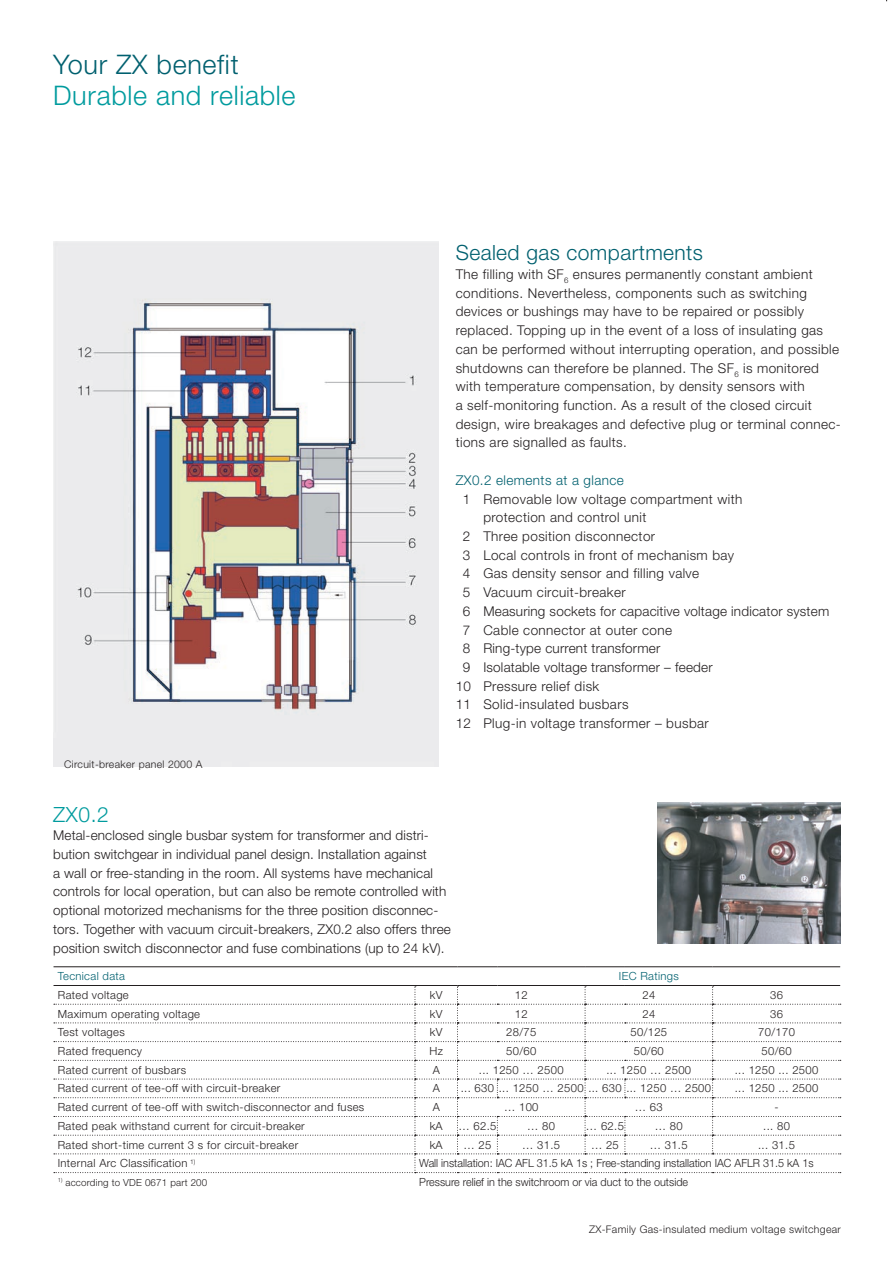
<style>
.page{position:relative;width:893px;height:1263px;background:#fff}
.page>*{position:absolute;margin:0;border:0;box-sizing:border-box;transform-origin:0 0}
.t1{font:300 27px "Helvetica Neue LT Std";letter-spacing:.025em;color:#009b9e}
.t2{font:300 27px "Helvetica Neue LT Std";letter-spacing:.025em;color:#00606f}
.t3{font:300 21px "Helvetica Neue LT Std";letter-spacing:.02em;color:#00606f}
.t4{font:300 21px "Helvetica Neue LT Std";color:#009b9e}
.t5{font:300 13.5px/18.8px "Helvetica Neue LT Std";letter-spacing:.03em;color:#231f20}
.t6{font:300 13.5px/18.8px "Helvetica Neue LT Std";letter-spacing:.01em;color:#231f20}
.t7{font:300 13.5px "Helvetica Neue LT Std";letter-spacing:.03em;color:#00606f}
.t8{font:300 11.25px "Helvetica Neue LT Std";letter-spacing:.03em;color:#231f20}
.t9{font:300 11.25px "Helvetica Neue LT Std";color:#231f20;scale:.96 1}
.t10{font:300 11.25px "Helvetica Neue LT Std";letter-spacing:.03em;color:#00606f}
.t11{font:300 10.5px "Helvetica Neue LT Std";letter-spacing:.03em;color:#231f20}
.t12{font:300 9.75px "Helvetica Neue LT Std";letter-spacing:.02em;color:#231f20}
</style>
<div class="page">
<img style="left:54px;top:242px;width:385px;height:524px">
<img style="left:657px;top:803px;width:184px;height:141px">
<hr style="left:54px;top:966px;width:361px;height:1px;background:#231f20">
<hr style="left:415px;top:966px;width:42px;height:1px;background:#231f20">
<hr style="left:457px;top:966px;width:40px;height:1px;background:#231f20">
<hr style="left:497px;top:966px;width:88px;height:1px;background:#231f20">
<hr style="left:585px;top:966px;width:40px;height:1px;background:#231f20">
<hr style="left:625px;top:966px;width:88px;height:1px;background:#231f20">
<hr style="left:713px;top:966px;width:127px;height:1px;background:#231f20">
<hr style="left:54px;top:985px;width:361px;height:1px;background:#231f20">
<hr style="left:415px;top:985px;width:42px;height:1px;background:#231f20">
<hr style="left:457px;top:985px;width:40px;height:1px;background:#231f20">
<hr style="left:497px;top:985px;width:88px;height:1px;background:#231f20">
<hr style="left:585px;top:985px;width:40px;height:1px;background:#231f20">
<hr style="left:625px;top:985px;width:88px;height:1px;background:#231f20">
<hr style="left:713px;top:985px;width:127px;height:1px;background:#231f20">
<svg style="left:54px;top:986px;width:787px;height:187px"></svg>
<h1 class="t2" style="left:53px;top:48px;width:187px">Your ZX benefit</h1>
<h1 class="t1" style="left:53px;top:79px;width:244px">Durable and reliable</h1>
<p class="t11" style="left:64px;top:757px;width:140px">Circuit-breaker panel 2000 A</p>
<h2 class="t4" style="left:53px;top:801px;width:57px">ZX0.2</h2>
<h2 class="t3" style="left:456px;top:240px;width:249px">Sealed gas compartments</h2>
<p class="t5" style="left:456px;top:264px;width:387px">The filling with SF<sub>6</sub> ensures permanently constant ambient conditions. Nevertheless, components such as switching devices or bushings may have to be repaired or possibly replaced. Topping up in the event of a loss of insulating gas can be performed without interrupting operation, and possible shutdowns can therefore be planned. The SF<sub>6</sub> is monitored with temperature compensation, by density sensors with<br>a self-monitoring function. As a result of the closed circuit design, wire breakages and defective plug or terminal connec&shy;tions are signalled as faults.</p>
<p class="t7" style="left:456px;top:472px;width:170px">ZX0.2 elements at a glance</p>
<p class="t5" style="left:463px;top:489px;width:281px">1 Removable low voltage compartment with</p>
<p class="t5" style="left:483px;top:508px;width:165px">protection and control unit</p>
<p class="t5" style="left:463px;top:526px;width:194px">2 Three position disconnector</p>
<p class="t5" style="left:463px;top:545px;width:273px">3 Local controls in front of mechanism bay</p>
<p class="t5" style="left:463px;top:564px;width:238px">4 Gas density sensor and filling valve</p>
<p class="t5" style="left:463px;top:583px;width:164px">5 Vacuum circuit-breaker</p>
<p class="t5" style="left:463px;top:601px;width:368px">6 Measuring sockets for capacitive voltage indicator system</p>
<p class="t5" style="left:463px;top:620px;width:211px">7 Cable connector at outer cone</p>
<p class="t5" style="left:463px;top:639px;width:199px">8 Ring-type current transformer</p>
<p class="t5" style="left:463px;top:657px;width:251px">9 Isolatable voltage transformer – feeder</p>
<p class="t5" style="left:456px;top:676px;width:145px">10 Pressure relief disk</p>
<p class="t5" style="left:456px;top:695px;width:174px">11 Solid-insulated busbars</p>
<p class="t5" style="left:456px;top:714px;width:255px">12 Plug-in voltage transformer – busbar</p>
<p class="t6" style="left:53px;top:826px;width:399px">Metal-enclosed single busbar system for transformer and distri&shy;bution switchgear in individual panel design. Installation against<br>a wall or free-standing in the room. All systems have mechanical controls for local operation, but can also be remote controlled with optional motorized mechanisms for the three position disconnec&shy;tors. Together with vacuum circuit-breakers, ZX0.2 also offers three position switch disconnector and fuse combinations (up to 24 kV).</p>
<p class="t10" style="left:58px;top:969px;width:69px">Tecnical data</p>
<p class="t10" style="left:619px;top:969px;width:62px">IEC Ratings</p>
<p class="t8" style="left:58px;top:988px;width:72px">Rated voltage</p>
<p class="t8" style="left:430px;top:988px;width:14px">kV</p>
<p class="t8" style="left:515px;top:988px;width:14px">12</p>
<p class="t8" style="left:642px;top:988px;width:14px">24</p>
<p class="t8" style="left:770px;top:988px;width:14px">36</p>
<p class="t8" style="left:58px;top:1007px;width:144px">Maximum operating voltage</p>
<p class="t8" style="left:430px;top:1007px;width:14px">kV</p>
<p class="t8" style="left:515px;top:1007px;width:14px">12</p>
<p class="t8" style="left:642px;top:1007px;width:14px">24</p>
<p class="t8" style="left:770px;top:1007px;width:14px">36</p>
<p class="t8" style="left:58px;top:1025px;width:68px">Test voltages</p>
<p class="t8" style="left:430px;top:1025px;width:14px">kV</p>
<p class="t8" style="left:506px;top:1025px;width:32px">28/75</p>
<p class="t8" style="left:630px;top:1025px;width:38px">50/125</p>
<p class="t8" style="left:758px;top:1025px;width:38px">70/170</p>
<p class="t8" style="left:58px;top:1044px;width:86px">Rated frequency</p>
<p class="t8" style="left:429px;top:1044px;width:15px">Hz</p>
<p class="t8" style="left:506px;top:1044px;width:32px">50/60</p>
<p class="t8" style="left:634px;top:1044px;width:32px">50/60</p>
<p class="t8" style="left:761px;top:1044px;width:32px">50/60</p>
<p class="t8" style="left:58px;top:1063px;width:130px">Rated current of busbars</p>
<p class="t8" style="left:433px;top:1063px;width:9px">A</p>
<p class="t8" style="left:479px;top:1063px;width:86px">... 1250 … 2500</p>
<p class="t8" style="left:606px;top:1063px;width:86px">... 1250 … 2500</p>
<p class="t8" style="left:735px;top:1063px;width:85px">... 1250 ... 2500</p>
<p class="t8" style="left:58px;top:1081px;width:224px">Rated current of tee-off with circuit-breaker</p>
<p class="t8" style="left:433px;top:1081px;width:9px">A</p>
<p class="t8" style="left:461px;top:1081px;width:252px">... 630 ... 1250 … 2500 ... 630 ... 1250 … 2500</p>
<p class="t8" style="left:735px;top:1081px;width:85px">... 1250 ... 2500</p>
<p class="t8" style="left:58px;top:1100px;width:308px">Rated current of tee-off with switch-disconnector and fuses</p>
<p class="t8" style="left:433px;top:1100px;width:9px">A</p>
<p class="t8" style="left:504px;top:1100px;width:36px">… 100</p>
<p class="t8" style="left:635px;top:1100px;width:29px">… 63</p>
<p class="t8" style="left:774px;top:1100px;width:6px">-</p>
<p class="t8" style="left:58px;top:1119px;width:248px">Rated peak withstand current for circuit-breaker</p>
<p class="t8" style="left:430px;top:1119px;width:15px">kA</p>
<p class="t8" style="left:458px;top:1119px;width:39px">… 62.5</p>
<p class="t8" style="left:527px;top:1119px;width:29px">… 80</p>
<p class="t8" style="left:586px;top:1119px;width:39px">… 62.5</p>
<p class="t8" style="left:655px;top:1119px;width:29px">… 80</p>
<p class="t8" style="left:763px;top:1119px;width:28px">... 80</p>
<p class="t8" style="left:58px;top:1138px;width:242px">Rated short-time current 3 s for circuit-breaker</p>
<p class="t8" style="left:430px;top:1138px;width:15px">kA</p>
<p class="t8" style="left:463px;top:1138px;width:29px">… 25</p>
<p class="t8" style="left:522px;top:1138px;width:39px">… 31.5</p>
<p class="t8" style="left:591px;top:1138px;width:29px">… 25</p>
<p class="t8" style="left:650px;top:1138px;width:39px">… 31.5</p>
<p class="t8" style="left:758px;top:1138px;width:38px">... 31.5</p>
<p class="t8" style="left:58px;top:1156px;width:139px">Internal Arc Classification <sup>1)</sup></p>
<p class="t9" style="left:419px;top:1156px;width:412px">Wall installation: IAC AFL 31.5 kA 1s ; Free-standing installation IAC AFLR 31.5 kA 1s</p>
<p class="t12" style="left:58px;top:1176px;width:151px"><sup>1)</sup> according to VDE 0671 part 200</p>
<p class="t9" style="left:419px;top:1175px;width:282px">Pressure relief in the switchroom or via duct to the outside</p>
<p class="t11" style="left:589px;top:1223px;width:253px">ZX-Family Gas-insulated medium voltage switchgear</p>
</div>
